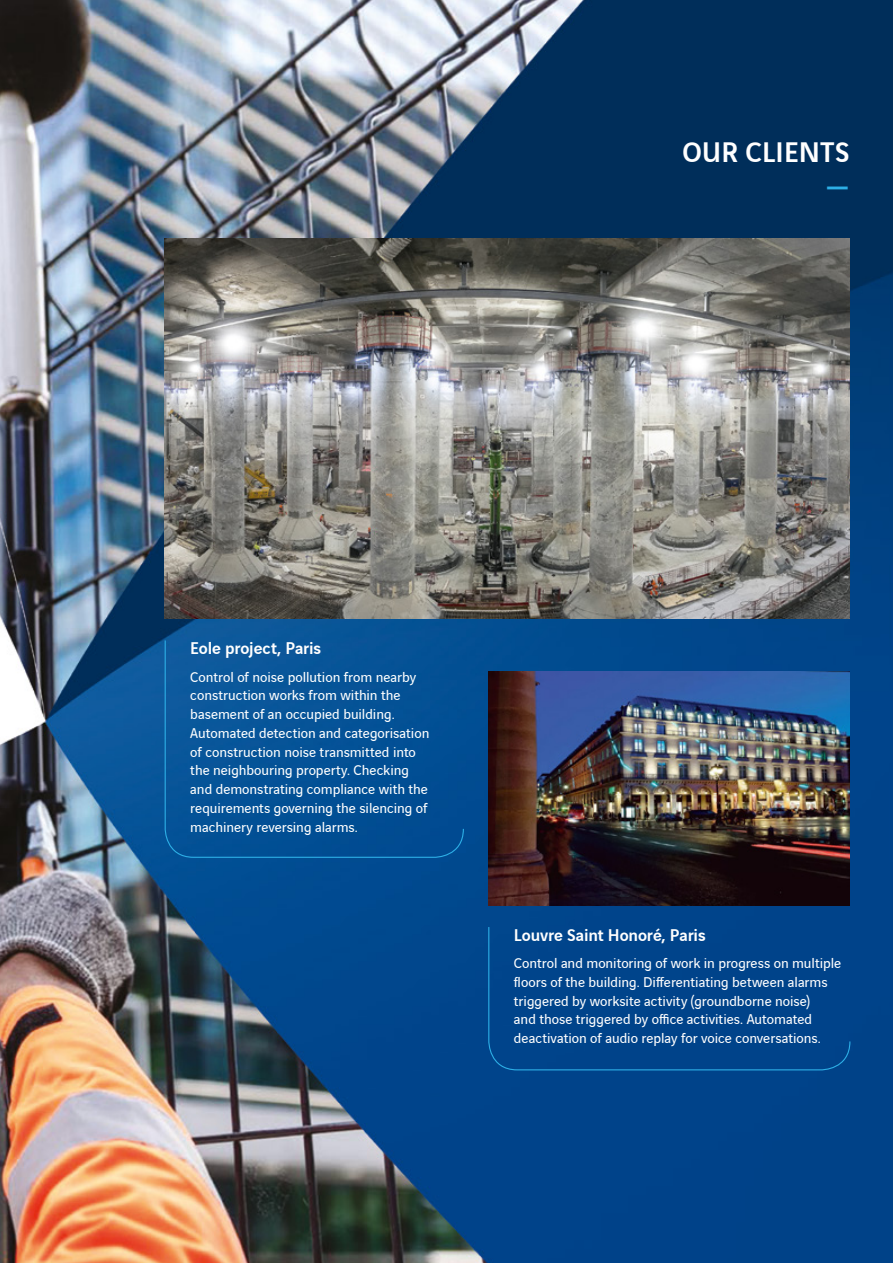
<style>
.page{position:relative;width:893px;height:1263px;background:#fff}
.page>*{position:absolute;margin:0;border:0;box-sizing:border-box;transform-origin:0 0}
.t1{font:500 30px "Vinci Sans";letter-spacing:.005em;color:#fff}
.t2{font:500 30px "Vinci Sans";color:#2dafe6}
.t3{font:500 18px "Vinci Sans";letter-spacing:-.005em;color:#fff}
.t4{font:15px/18.8px "Vinci Sans";color:#fff}
</style>
<div class="page">
<img style="left:0;top:0;width:893px;height:1263px">
<div style="left:488px;top:926px;width:363px;height:145px;background:#00438a"></div>
<svg style="left:164px;top:639px;width:300px;height:219px"></svg>
<img style="left:488px;top:672px;width:362px;height:234px">
<img style="left:165px;top:238px;width:685px;height:380px">
<h1 class="t1" style="left:682px;top:129px;width:169px">OUR CLIENTS</h1>
<h1 class="t2" style="left:825px;top:162px;width:26px">—</h1>
<p class="t3" style="left:190px;top:634px;width:132px">Eole project, Paris</p>
<p class="t4" style="left:190px;top:666px;width:241px">Control of noise pollution from nearby construction works from within the basement of an occupied building.<br>Automated detection and categorisation of construction noise transmitted into the neighbouring property. Checking and demonstrating compliance with the requirements governing the silencing of machinery reversing alarms.</p>
<p class="t3" style="left:514px;top:921px;width:193px">Louvre Saint Honoré, Paris</p>
<p class="t4" style="left:514px;top:952px;width:329px">Control and monitoring of work in progress on multiple floors of the building. Differentiating between alarms triggered by worksite activity (groundborne noise)<br>and those triggered by office activities. Automated deactivation of audio replay for voice conversations.</p>
</div>
